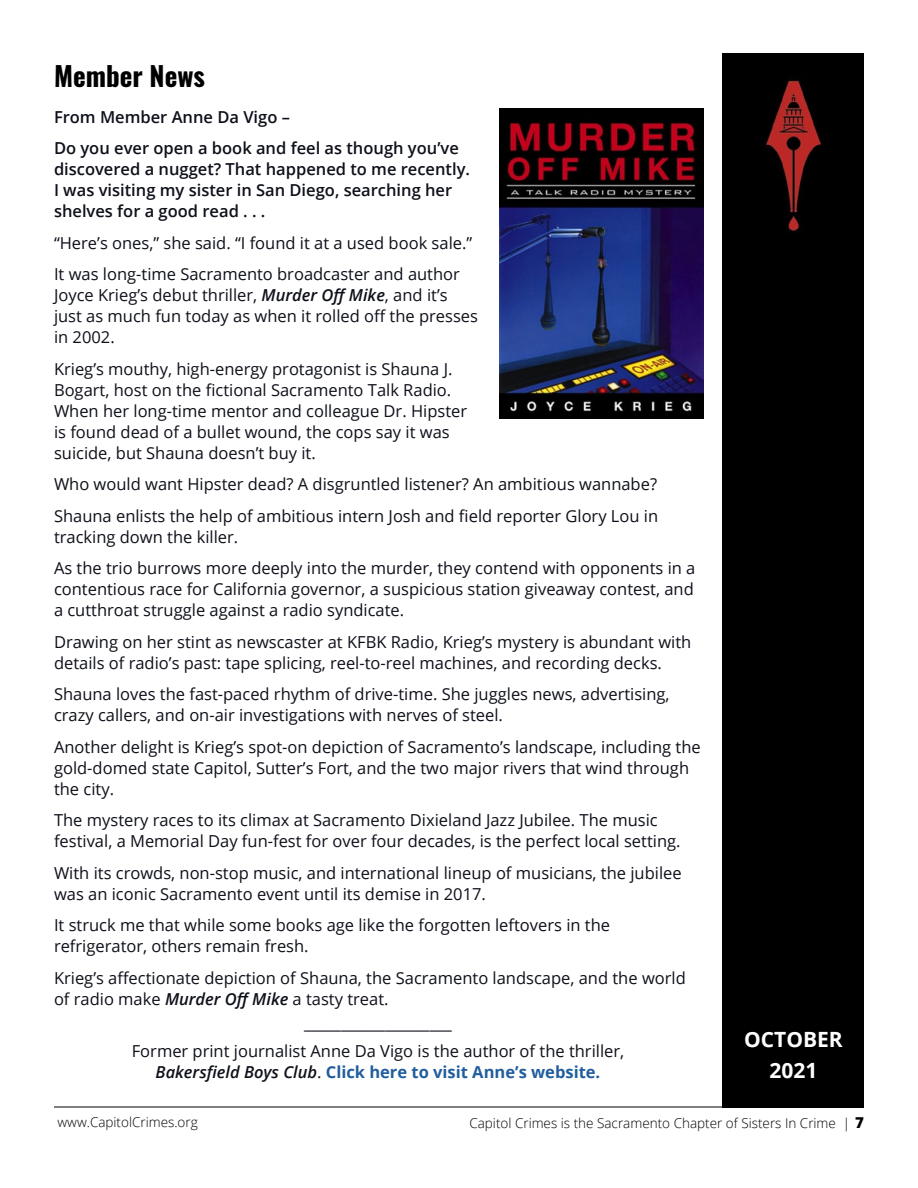
<style>
.page{position:relative;width:918px;height:1188px;background:#fff}
.page>*{position:absolute;margin:0;border:0;box-sizing:border-box;transform-origin:0 0}
.t1{font:27px "Oswald";color:#000}
.t2{font:700 21px/31px "Open Sans";color:#fff;text-align:center}
.Text_Body{font:16.5px/21px "Open Sans";color:#0e101a}
.Text_Body-2{font:600 16.5px/21px "Open Sans";color:#0e101a}
.t3{font:300 13.5px "Open Sans";color:#000}
.s1{font-weight:600;font-style:italic}
.s2{font-weight:700;color:#215e9e}
.s3{font-weight:800;font-size:15px}
</style>
<div class="page">
<hr style="left:54px;top:1107px;width:810px;height:1px;background:#000">
<div style="left:723px;top:54px;width:141px;height:1053px;background:#000"></div>
<img style="left:765px;top:79px;width:57px;height:153px">
<img style="left:500px;top:108px;width:204px;height:310px">
<p class="t1" style="left:54px;top:52px;width:153px">Member News</p>
<p class="Text_Body-2" style="left:54px;top:106px;width:238px">From Member Anne Da Vigo –</p>
<p class="Text_Body-2" style="left:54px;top:137px;width:418px">Do you ever open a book and feel as though you’ve discovered a nugget? That happened to me recently.<br>I was visiting my sister in San Diego, searching her shelves for a good read . . .</p>
<p class="Text_Body" style="left:54px;top:232px;width:420px">“Here’s ones,” she said. “I found it at a used book sale.”</p>
<p class="Text_Body" style="left:54px;top:263px;width:426px">It was long-time Sacramento broadcaster and author Joyce Krieg’s debut thriller, <span class="s1">Murder Off Mike</span>, and it’s just as much fun today as when it rolled off the presses in 2002.</p>
<p class="Text_Body" style="left:54px;top:358px;width:415px">Krieg’s mouthy, high-energy protagonist is Shauna J.<br>Bogart, host on the fictional Sacramento Talk Radio.<br>When her long-time mentor and colleague Dr. Hipster is found dead of a bullet wound, the cops say it was suicide, but Shauna doesn’t buy it.</p>
<p class="Text_Body" style="left:54px;top:473px;width:605px">Who would want Hipster dead? A disgruntled listener? An ambitious wannabe?</p>
<p class="Text_Body" style="left:54px;top:505px;width:606px">Shauna enlists the help of ambitious intern Josh and field reporter Glory Lou in tracking down the killer.</p>
<p class="Text_Body" style="left:54px;top:557px;width:643px;text-align:justify">As the trio burrows more deeply into the murder, they contend with opponents in a contentious race for California governor, a suspicious station giveaway contest, and a cutthroat struggle against a radio syndicate.</p>
<p class="Text_Body" style="left:54px;top:631px;width:639px">Drawing on her stint as newscaster at KFBK Radio, Krieg’s mystery is abundant with details of radio’s past: tape splicing, reel-to-reel machines, and recording decks.</p>
<p class="Text_Body" style="left:54px;top:683px;width:617px">Shauna loves the fast-paced rhythm of drive-time. She juggles news, advertising, crazy callers, and on-air investigations with nerves of steel.</p>
<p class="Text_Body" style="left:54px;top:736px;width:648px">Another delight is Krieg’s spot-on depiction of Sacramento’s landscape, including the gold-domed state Capitol, Sutter’s Fort, and the two major rivers that wind through the city.</p>
<p class="Text_Body" style="left:54px;top:809px;width:628px">The mystery races to its climax at Sacramento Dixieland Jazz Jubilee. The music festival, a Memorial Day fun-fest for over four decades, is the perfect local setting.</p>
<p class="Text_Body" style="left:54px;top:862px;width:629px">With its crowds, non-stop music, and international lineup of musicians, the jubilee was an iconic Sacramento event until its demise in 2017.</p>
<p class="Text_Body" style="left:54px;top:914px;width:558px">It struck me that while some books age like the forgotten leftovers in the refrigerator, others remain fresh.</p>
<p class="Text_Body" style="left:54px;top:967px;width:633px">Krieg’s affectionate depiction of Shauna, the Sacramento landscape, and the world of radio make <span class="s1">Murder Off Mike</span> a tasty treat.</p>
<p class="Text_Body" style="left:304px;top:1012px;width:149px">____________________</p>
<p class="Text_Body" style="left:132px;top:1040px;width:494px;text-align:center">Former print journalist Anne Da Vigo is the author of the thriller,<br><span class="s1">Bakersfield Boys Club</span>. <span class="s2">Click here to visit Anne’s website.</span></p>
<p class="t2" style="left:744px;top:1024px;width:100px">OCTOBER<br>2021</p>
<p class="t3" style="left:58px;top:1113px;width:142px">www.CapitolCrimes.org</p>
<p class="t3" style="left:469px;top:1114px;width:396px">Capitol Crimes is the Sacramento Chapter of Sisters In Crime | <span class="s3">7</span></p>
</div>
